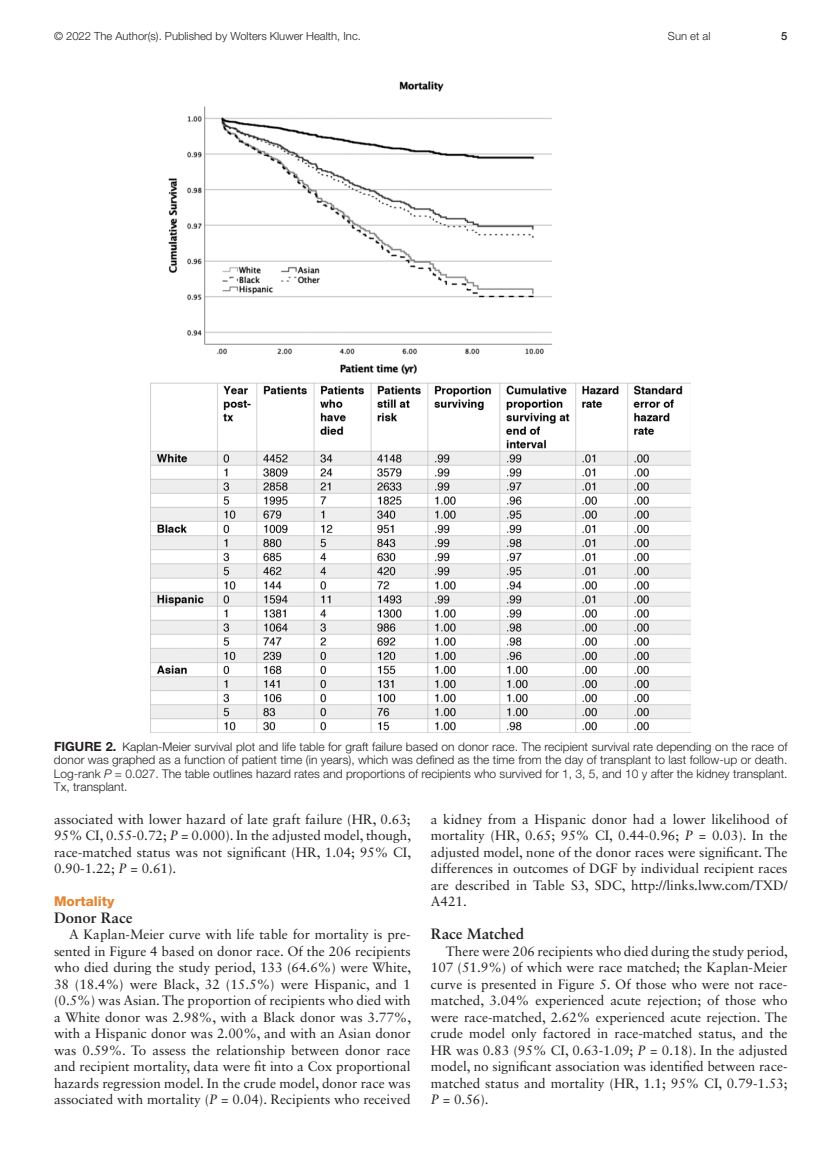
<style>
.page{position:relative;width:837px;height:1161px;background:#fff}
.page>*{position:absolute;margin:0;border:0;box-sizing:border-box;transform-origin:0 0}
.t1{font:700 15px "Sabon LT Std";color:#231f20}
.t2{font:13.5px/16.5px "Sabon LT Std";color:#231f20;text-align:justify}
.t3{font:800 13.5px "Helvetica Neue LT Std";color:#e38634}
.t4{font:300 12px/13.5px "Helvetica Neue LT Std";color:#231f20;text-align:justify}
.t5{font:300 11.25px "Helvetica Neue LT Std";color:#231f20}
.t6{font:500 11.25px "Helvetica Neue LT Std";color:#231f20}
.s1{font-weight:700;font-size:12.75px}
.s2{font-style:italic}
</style>
<div class="page">
<img style="left:151px;top:81px;width:540px;height:652px">
<p class="t5" style="left:54px;top:29px;width:309px">© 2022 The Author(s). Published by Wolters Kluwer Health, Inc.</p>
<p class="t5" style="left:668px;top:29px;width:44px">Sun et al</p>
<p class="t6" style="left:781px;top:29px;width:8px">5</p>
<p class="t4" style="left:54px;top:739px;width:735px"><span class="s1">FIGURE 2.</span> Kaplan-Meier survival plot and life table for graft failure based on donor race. The recipient survival rate depending on the race of donor was graphed as a function of patient time (in years), which was defined as the time from the day of transplant to last follow-up or death.<br>Log-rank <span class="s2">P</span> = 0.027. The table outlines hazard rates and proportions of recipients who survived for 1, 3, 5, and 10 y after the kidney transplant.<br>Tx, transplant.</p>
<p class="t2" style="left:54px;top:811px;width:359px">associated with lower hazard of late graft failure (HR, 0.63; 95% CI, 0.55-0.72; <span class="s2">P</span> = 0.000). In the adjusted model, though, race-matched status was not significant (HR, 1.04; 95% CI, 0.90-1.22; <span class="s2">P</span> = 0.61).</p>
<p class="t3" style="left:54px;top:894px;width:62px">Mortality</p>
<p class="t1" style="left:54px;top:908px;width:80px">Donor Race</p>
<p class="t2" style="left:54px;top:926px;width:359px;text-indent:15px">A Kaplan-Meier curve with life table for mortality is pre&shy;sented in Figure 4 based on donor race. Of the 206 recipients who died during the study period, 133 (64.6%) were White, 38 (18.4%) were Black, 32 (15.5%) were Hispanic, and 1 (0.5%) was Asian. The proportion of recipients who died with a White donor was 2.98%, with a Black donor was 3.77%, with a Hispanic donor was 2.00%, and with an Asian donor was 0.59%. To assess the relationship between donor race and recipient mortality, data were fit into a Cox proportional hazards regression model. In the crude model, donor race was associated with mortality (<span class="s2">P</span> = 0.04). Recipients who received</p>
<p class="t2" style="left:431px;top:811px;width:358px">a kidney from a Hispanic donor had a lower likelihood of mortality (HR, 0.65; 95% CI, 0.44-0.96; <span class="s2">P</span> = 0.03). In the adjusted model, none of the donor races were significant. The differences in outcomes of DGF by individual recipient races are described in Table S3, SDC, http://links.lww.com/TXD/ A421.</p>
<p class="t1" style="left:431px;top:925px;width:95px">Race Matched</p>
<p class="t2" style="left:431px;top:943px;width:359px;text-indent:15px">There were 206 recipients who died during the study period, 107 (51.9%) of which were race matched; the Kaplan-Meier curve is presented in Figure 5. Of those who were not race&shy;matched, 3.04% experienced acute rejection; of those who were race-matched, 2.62% experienced acute rejection. The crude model only factored in race-matched status, and the HR was 0.83 (95% CI, 0.63-1.09; <span class="s2">P</span> = 0.18). In the adjusted model, no significant association was identified between race&shy;matched status and mortality (HR, 1.1; 95% CI, 0.79-1.53; <span class="s2">P</span> = 0.56).</p>
</div>
